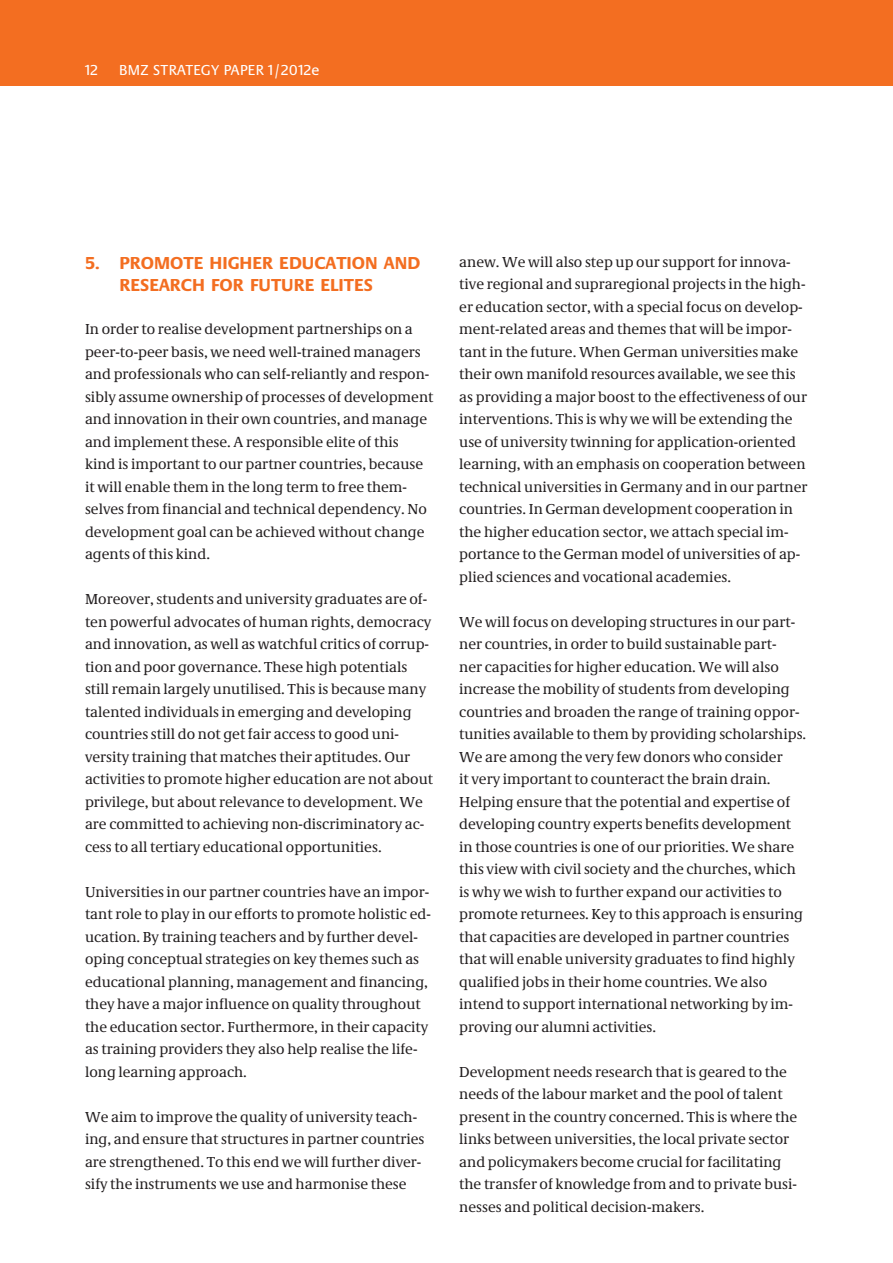
<style>
.page{position:relative;width:893px;height:1263px;background:#fff}
.page>*{position:absolute;margin:0;border:0;box-sizing:border-box;transform-origin:0 0}
.t1{font:700 18px/22.5px "Neue Praxis";letter-spacing:.195em;color:#f36e21}
.t2{font:15px/22.5px "Neue Demos";color:#231f20}
.t3{font:15px "Neue Praxis";letter-spacing:.025em;color:#fff}
</style>
<div class="page">
<div style="left:0;top:0;width:893px;height:85px;background:#f36e21"></div>
<p class="t3" style="left:85px;top:61px;width:14px">12</p>
<p class="t3" style="left:119px;top:61px;width:202px">BMZ STRATEGY PAPER 1/2012E</p>
<p class="t1" style="left:120px;top:251px;width:302px;text-indent:246px">N AND<br>RESEARCH FOR FUTURE ELITES</p>
<p class="t2" style="left:85px;top:318px;width:350px">In order to realise development partnerships on a peer-to-peer basis, we need well-trained managers and professionals who can self-reliantly and respon&shy;sibly assume ownership of processes of development and innovation in their own countries, and manage and implement these. A responsible elite of this<br>kind is important to our partner countries, because it will enable them in the long term to free them&shy;selves from financial and technical dependency. No development goal can be achieved without change agents of this kind.</p>
<p class="t2" style="left:85px;top:588px;width:350px">Moreover, students and university graduates are of&shy;ten powerful advocates of human rights, democracy and innovation, as well as watchful critics of corrup&shy;tion and poor governance. These high potentials still remain largely unutilised. This is because many talented individuals in emerging and developing countries still do not get fair access to good uni&shy;versity training that matches their aptitudes. Our activities to promote higher education are not about privilege, but about relevance to development. We are committed to achieving non-discriminatory ac&shy;cess to all tertiary educational opportunities.</p>
<p class="t2" style="left:85px;top:880px;width:347px">Universities in our partner countries have an impor&shy;tant role to play in our efforts to promote holistic ed&shy;ucation. By training teachers and by further devel&shy;oping conceptual strategies on key themes such as educational planning, management and financing, they have a major influence on quality throughout the education sector. Furthermore, in their capacity as training providers they also help realise the life&shy;long learning approach.</p>
<p class="t2" style="left:85px;top:1105px;width:341px">We aim to improve the quality of university teach&shy;ing, and ensure that structures in partner countries are strengthened. To this end we will further diver&shy;sify the instruments we use and harmonise these</p>
<p class="t1" style="left:85px;top:251px;width:70px">5. PROMOTE</p>
<p class="t1" style="left:209px;top:251px;width:127px">HIGHER EDUCATIO</p>
<p class="t2" style="left:459px;top:250px;width:350px">anew. We will also step up our support for innova&shy;tive regional and supraregional projects in the high&shy;er education sector, with a special focus on develop&shy;ment-related areas and themes that will be impor&shy;tant in the future. When German universities make their own manifold resources available, we see this as providing a major boost to the effectiveness of our interventions. This is why we will be extending the use of university twinning for application-oriented learning, with an emphasis on cooperation between technical universities in Germany and in our partner countries. In German development cooperation in the higher education sector, we attach special im&shy;portance to the German model of universities of ap&shy;plied sciences and vocational academies.</p>
<p class="t2" style="left:459px;top:610px;width:349px">We will focus on developing structures in our part&shy;ner countries, in order to build sustainable part-<br>ner capacities for higher education. We will also increase the mobility of students from developing countries and broaden the range of training oppor&shy;tunities available to them by providing scholarships.<br>We are among the very few donors who consider<br>it very important to counteract the brain drain.<br>Helping ensure that the potential and expertise of developing country experts benefits development in those countries is one of our priorities. We share this view with civil society and the churches, which is why we wish to further expand our activities to promote returnees. Key to this approach is ensuring that capacities are developed in partner countries that will enable university graduates to find highly qualified jobs in their home countries. We also intend to support international networking by im&shy;proving our alumni activities.</p>
<p class="t2" style="left:459px;top:1060px;width:340px">Development needs research that is geared to the needs of the labour market and the pool of talent present in the country concerned. This is where the links between universities, the local private sector and policymakers become crucial for facilitating the transfer of knowledge from and to private busi&shy;nesses and political decision-makers.</p>
</div>
